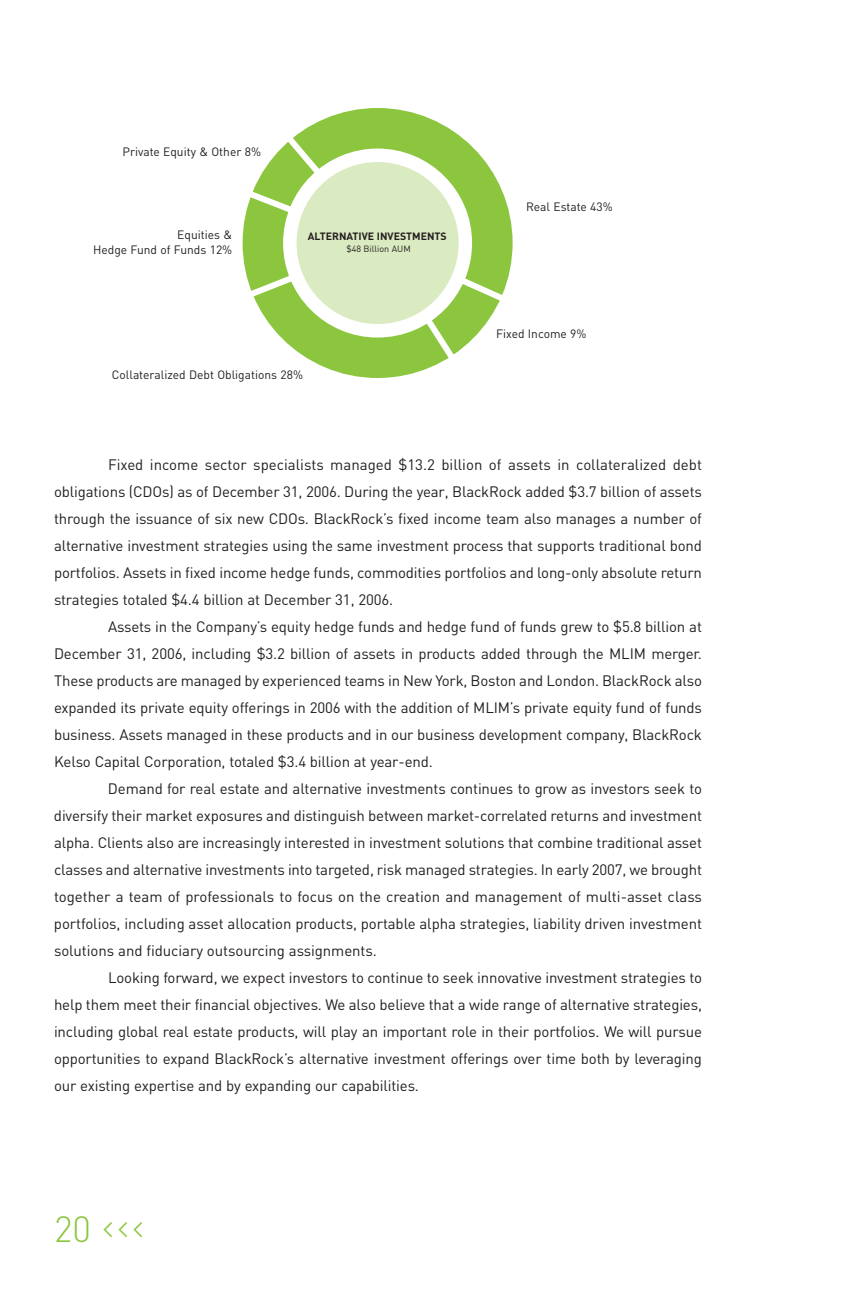
<style>
.page{position:relative;width:864px;height:1296px;background:#fff}
.page>*{position:absolute;margin:0;border:0;box-sizing:border-box;transform-origin:0 0}
.t1{font:300 36px "DIN";color:#8bc63e}
.t2{font:21px/15px "Wingdings 3";color:#8bc63e;text-align:justify}
.t3{font:15px/27px "DIN";letter-spacing:-.01em;color:#231f20;text-align:justify}
.t4{font:12px/14.4px "DIN";color:#231f20;text-align:right}
.t5{font:700 10.5px "DIN";color:#231f20}
.t6{font:9px "DIN";color:#231f20}
</style>
<div class="page">
<svg style="left:242px;top:120px;width:271px;height:255px"></svg>
<div style="left:297px;top:162px;width:162px;height:162px;background:#daeac1;border-radius:50%"></div>
<p class="t4" style="left:122px;top:145px;width:140px">Private Equity &amp; Other 8%</p>
<p class="t4" style="left:93px;top:229px;width:141px">Equities &amp;<br>Hedge Fund of Funds 12%</p>
<p class="t5" style="left:308px;top:233px;width:140px">ALTERNATIVE INVESTMENTS</p>
<p class="t6" style="left:346px;top:245px;width:66px">$48 Billion AUM</p>
<p class="t4" style="left:112px;top:369px;width:193px">Collateralized Debt Obligations 28%</p>
<p class="t4" style="left:526px;top:201px;width:88px">Real Estate 43%</p>
<p class="t4" style="left:496px;top:328px;width:92px">Fixed Income 9%</p>
<p class="t3" style="left:54px;top:453px;width:650px;text-indent:54px">Fixed income sector specialists managed $13.2 billion of assets in collateralized debt obligations (CDOs) as of December 31, 2006. During the year, BlackRock added $3.7 billion of assets through the issuance of six new CDOs. BlackRock’s fixed income team also manages a number of alternative investment strategies using the same investment process that supports traditional bond portfolios. Assets in fixed income hedge funds, commodities portfolios and long-only absolute return strategies totaled $4.4 billion at December 31, 2006.</p>
<p class="t3" style="left:54px;top:615px;width:650px;text-indent:54px">Assets in the Company’s equity hedge funds and hedge fund of funds grew to $5.8 billion at December 31, 2006, including $3.2 billion of assets in products added through the MLIM merger.<br>These products are managed by experienced teams in New York, Boston and London. BlackRock also expanded its private equity offerings in 2006 with the addition of MLIM’s private equity fund of funds business. Assets managed in these products and in our business development company, BlackRock Kelso Capital Corporation, totaled $3.4 billion at year-end.</p>
<p class="t3" style="left:54px;top:777px;width:650px;text-indent:54px">Demand for real estate and alternative investments continues to grow as investors seek to diversify their market exposures and distinguish between market-correlated returns and investment alpha. Clients also are increasingly interested in investment solutions that combine traditional asset classes and alternative investments into targeted, risk managed strategies. In early 2007, we brought together a team of professionals to focus on the creation and management of multi-asset class portfolios, including asset allocation products, portable alpha strategies, liability driven investment solutions and fiduciary outsourcing assignments.</p>
<p class="t3" style="left:54px;top:966px;width:650px;text-indent:54px">Looking forward, we expect investors to continue to seek innovative investment strategies to help them meet their financial objectives. We also believe that a wide range of alternative strategies, including global real estate products, will play an important role in their portfolios. We will pursue opportunities to expand BlackRock’s alternative investment offerings over time both by leveraging our existing expertise and by expanding our capabilities.</p>
<h1 class="t1" style="left:54px;top:1216px;width:39px">20</h1>
<h2 class="t2" style="left:104px;top:1239px;width:20px;rotate:-90deg">⌃ ⌃ ⌃</h2>
</div>
